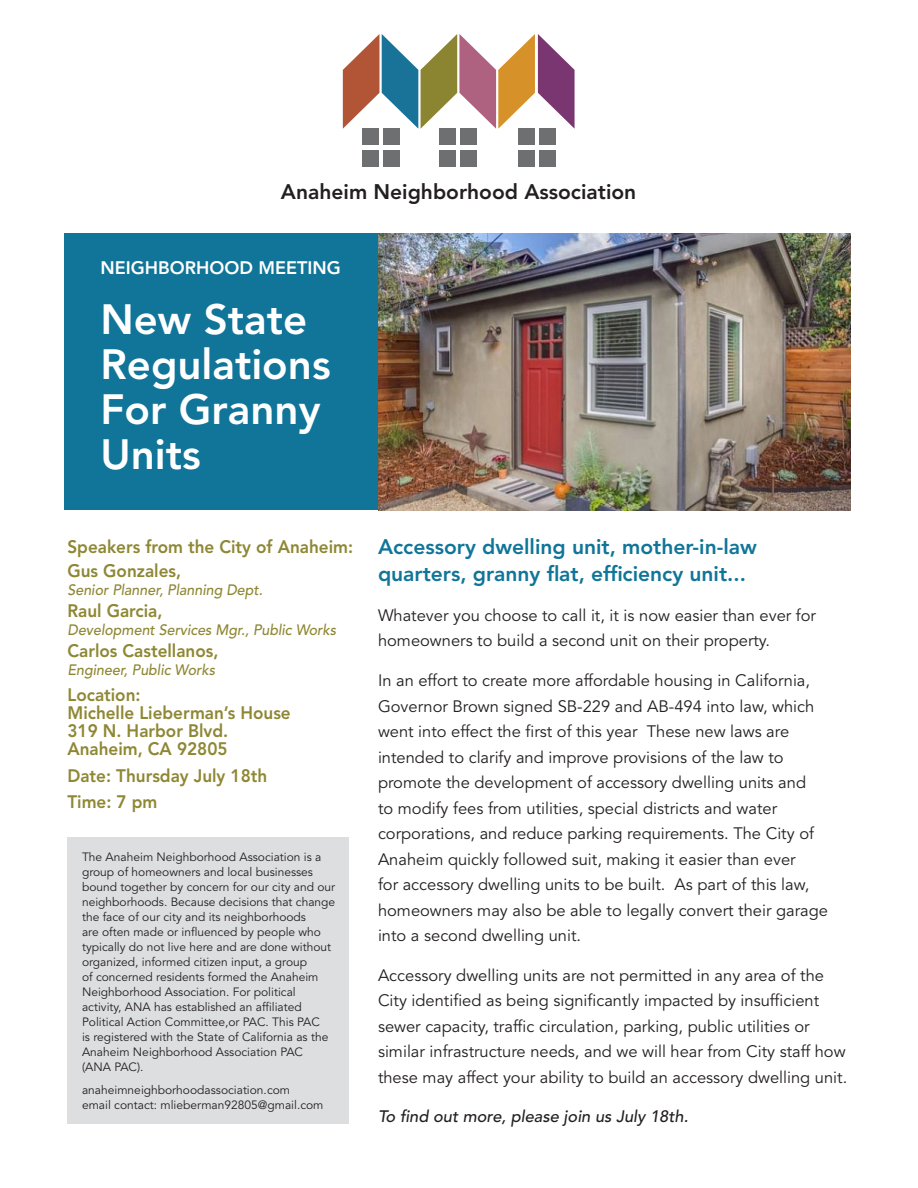
<style>
.page{position:relative;width:918px;height:1188px;background:#fff}
.page>*{position:absolute;margin:0;border:0;box-sizing:border-box;transform-origin:0 0}
.t1{font:800 42px/45px "Avenir LT Std";color:#fff}
.t2{font:800 21px/27px "Avenir LT Std";color:#107598}
.t3{font:800 21px "Avenir LT Std";color:#231f20}
.t4{font:800 18px/18px "Avenir LT Std";color:#8e8733;scale:.95 1}
.t5{font:800 18px "Avenir LT Std";color:#fff}
.t6{font:16.5px/25.5px "Avenir LT Std";color:#231f20}
.t7{font:italic 500 16.5px "Avenir LT Std";color:#231f20}
.t8{font:italic 500 15px "Avenir LT Std";color:#8e8733;scale:.95 1}
.t9{font:12px/15px "Avenir LT Std";color:#231f20}
</style>
<div class="page">
<div style="left:64px;top:234px;width:319px;height:276px;background:#107598"></div>
<img style="left:378px;top:234px;width:472px;height:276px">
<div style="left:68px;top:837px;width:281px;height:287px;background:#dddee0"></div>
<svg style="left:343px;top:34px;width:232px;height:95px"></svg>
<div style="left:383px;top:129px;width:17px;height:16px;background:#6d6f71"></div>
<div style="left:362px;top:129px;width:16px;height:16px;background:#6d6f71"></div>
<div style="left:383px;top:150px;width:17px;height:16px;background:#6d6f71"></div>
<div style="left:362px;top:150px;width:16px;height:16px;background:#6d6f71"></div>
<div style="left:461px;top:129px;width:16px;height:16px;background:#6d6f71"></div>
<div style="left:439px;top:129px;width:17px;height:16px;background:#6d6f71"></div>
<div style="left:461px;top:150px;width:16px;height:16px;background:#6d6f71"></div>
<div style="left:439px;top:150px;width:17px;height:16px;background:#6d6f71"></div>
<div style="left:539px;top:129px;width:17px;height:16px;background:#6d6f71"></div>
<div style="left:518px;top:129px;width:16px;height:16px;background:#6d6f71"></div>
<div style="left:539px;top:150px;width:17px;height:16px;background:#6d6f71"></div>
<div style="left:518px;top:150px;width:16px;height:16px;background:#6d6f71"></div>
<p class="t3" style="left:281px;top:180px;width:357px">Anaheim Neighborhood Association</p>
<p class="t5" style="left:100px;top:257px;width:242px">NEIGHBORHOOD MEETING</p>
<p class="t1" style="left:100px;top:297px;width:232px">New State<br>Regulations<br>For Granny<br>Units</p>
<p class="t4" style="left:68px;top:538px;width:302px">Speakers from the City of Anaheim:</p>
<p class="t4" style="left:68px;top:562px;width:121px">Gus Gonzales,</p>
<p class="t8" style="left:68px;top:581px;width:207px">Senior Planner, Planning Dept.</p>
<p class="t4" style="left:68px;top:602px;width:102px">Raul Garcia,</p>
<p class="t8" style="left:68px;top:621px;width:284px">Development Services Mgr., Public Works</p>
<p class="t4" style="left:68px;top:641px;width:160px">Carlos Castellanos,</p>
<p class="t8" style="left:68px;top:661px;width:157px">Engineer, Public Works</p>
<p class="t4" style="left:68px;top:686px;width:237px">Location:<br>Michelle Lieberman’s House<br>319 N. Harbor Blvd.<br>Anaheim, CA 92805</p>
<p class="t4" style="left:68px;top:767px;width:212px">Date: Thursday July 18th</p>
<p class="t4" style="left:68px;top:793px;width:96px">Time: 7 pm</p>
<p class="t9" style="left:82px;top:850px;width:255px">The Anaheim Neighborhood Association is a group of homeowners and local businesses bound together by concern for our city and our neighborhoods. Because decisions that change the face of our city and its neighborhoods<br>are often made or influenced by people who typically do not live here and are done without organized, informed citizen input, a group<br>of concerned residents formed the Anaheim Neighborhood Association. For political activity, ANA has established an affiliated Political Action Committee,or PAC. This PAC<br>is registered with the State of California as the Anaheim Neighborhood Association PAC<br>(ANA PAC).</p>
<p class="t9" style="left:82px;top:1083px;width:243px">anaheimneighborhoodassociation.com<br>email contact: mlieberman92805@gmail.com</p>
<p class="t2" style="left:378px;top:534px;width:380px">Accessory dwelling unit, mother-in-law quarters, granny flat, efficiency unit...</p>
<p class="t6" style="left:378px;top:603px;width:440px">Whatever you choose to call it, it is now easier than ever for homeowners to build a second unit on their property.</p>
<p class="t6" style="left:378px;top:668px;width:452px">In an effort to create more affordable housing in California, Governor Brown signed SB-229 and AB-494 into law, which went into effect the first of this year These new laws are intended to clarify and improve provisions of the law to promote the development of accessory dwelling units and<br>to modify fees from utilities, special districts and water corporations, and reduce parking requirements. The City of Anaheim quickly followed suit, making it easier than ever<br>for accessory dwelling units to be built. As part of this law, homeowners may also be able to legally convert their garage into a second dwelling unit.</p>
<p class="t6" style="left:378px;top:963px;width:471px">Accessory dwelling units are not permitted in any area of the City identified as being significantly impacted by insufficient sewer capacity, traffic circulation, parking, public utilities or similar infrastructure needs, and we will hear from City staff how these may affect your ability to build an accessory dwelling unit.</p>
<p class="t7" style="left:378px;top:1107px;width:312px">To find out more, please join us July 18th.</p>
</div>
